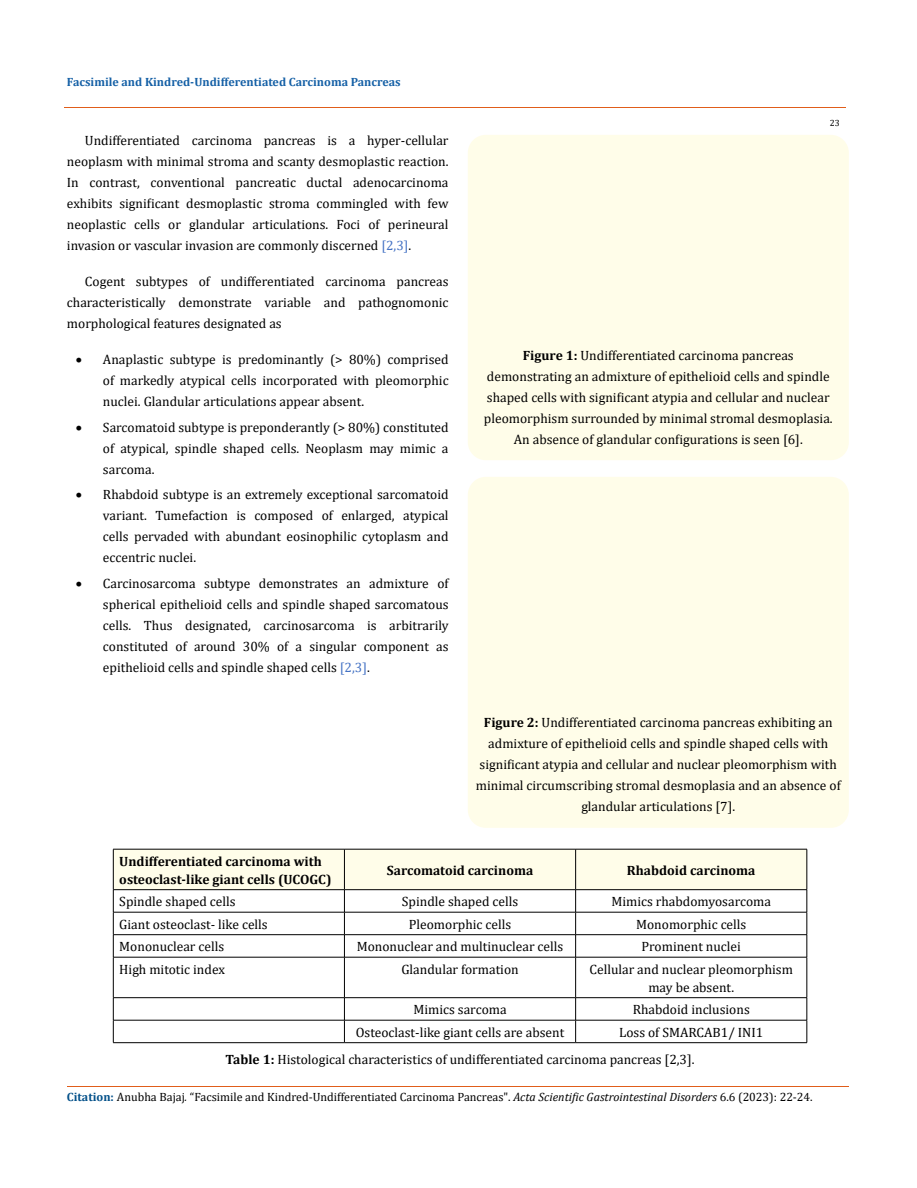
<style>
.page{position:relative;width:917px;height:1188px;background:#fff}
.page>*{position:absolute;margin:0;border:0;box-sizing:border-box;transform-origin:0 0}
.t1{font:13.5px/21px "Cambria";color:#000;text-align:justify}
.t2{font:700 13.5px/18px "Cambria";color:#000}
.t3{font:12px "Cambria";color:#000}
.t4{font:700 12px "Cambria";color:#1560a6}
.t5{font:9px "Cambria";color:#000}
.s1{color:#4472c4}
.s2{font-weight:700}
.s3{font-weight:700;color:#035089}
.s4{font-style:italic}
</style>
<div class="page">
<div style="left:468px;top:135px;width:380px;height:325px;background:#fffde9;border-radius:18px"></div>
<div style="left:468px;top:477px;width:380px;height:351px;background:#fffde9;border-radius:18px"></div>
<svg style="left:113px;top:849px;width:694px;height:108px"></svg>
<hr style="left:113px;top:957px;width:231px;height:1px;background:#000">
<hr style="left:113px;top:957px;width:1px;height:41px;background:#000">
<hr style="left:344px;top:957px;width:231px;height:1px;background:#000">
<hr style="left:344px;top:957px;width:1px;height:41px;background:#000">
<hr style="left:575px;top:957px;width:232px;height:1px;background:#000">
<hr style="left:575px;top:957px;width:1px;height:41px;background:#000">
<hr style="left:806px;top:957px;width:1px;height:41px;background:#000">
<hr style="left:113px;top:997px;width:231px;height:1px;background:#000">
<hr style="left:344px;top:997px;width:231px;height:1px;background:#000">
<hr style="left:575px;top:997px;width:232px;height:1px;background:#000">
<hr style="left:113px;top:1020px;width:231px;height:1px;background:#000">
<svg style="left:113px;top:998px;width:1px;height:44px"></svg>
<hr style="left:344px;top:1020px;width:231px;height:1px;background:#000">
<svg style="left:344px;top:998px;width:1px;height:44px"></svg>
<hr style="left:575px;top:1020px;width:232px;height:1px;background:#000">
<svg style="left:575px;top:998px;width:1px;height:44px"></svg>
<svg style="left:806px;top:998px;width:1px;height:44px"></svg>
<hr style="left:113px;top:1042px;width:231px;height:1px;background:#000">
<hr style="left:344px;top:1042px;width:231px;height:1px;background:#000">
<hr style="left:575px;top:1042px;width:232px;height:1px;background:#000">
<hr style="left:64px;top:108px;width:781px;height:1px;background:#e05d1a">
<hr style="left:67px;top:1086px;width:781px;height:1px;background:#e05d1a">
<p class="t4" style="left:67px;top:73px;width:335px">Facsimile and Kindred-Undifferentiated Carcinoma Pancreas</p>
<p class="t1" style="left:67px;top:130px;width:383px;text-indent:18px">Undifferentiated carcinoma pancreas is a hyper-cellular neoplasm with minimal stroma and scanty desmoplastic reaction.<br>In contrast, conventional pancreatic ductal adenocarcinoma exhibits significant desmoplastic stroma commingled with few neoplastic cells or glandular articulations. Foci of perineural invasion or vascular invasion are commonly discerned <span class="s1">[2,3]</span>.</p>
<p class="t1" style="left:67px;top:271px;width:383px;text-indent:18px">Cogent subtypes of undifferentiated carcinoma pancreas characteristically demonstrate variable and pathognomonic morphological features designated as</p>
<p class="t1" style="left:103px;top:349px;width:347px;text-indent:-27px">• Anaplastic subtype is predominantly (&gt; 80%) comprised of markedly atypical cells incorporated with pleomorphic nuclei. Glandular articulations appear absent.</p>
<p class="t1" style="left:103px;top:417px;width:347px;text-indent:-27px">• Sarcomatoid subtype is preponderantly (&gt; 80%) constituted of atypical, spindle shaped cells. Neoplasm may mimic a sarcoma.</p>
<p class="t1" style="left:103px;top:484px;width:347px;text-indent:-27px">• Rhabdoid subtype is an extremely exceptional sarcomatoid variant. Tumefaction is composed of enlarged, atypical cells pervaded with abundant eosinophilic cytoplasm and eccentric nuclei.</p>
<p class="t1" style="left:103px;top:573px;width:347px;text-indent:-27px">• Carcinosarcoma subtype demonstrates an admixture of spherical epithelioid cells and spindle shaped sarcomatous cells. Thus designated, carcinosarcoma is arbitrarily constituted of around 30% of a singular component as epithelioid cells and spindle shaped cells <span class="s1">[2,3]</span>.</p>
<p class="t5" style="left:829px;top:118px;width:11px">23</p>
<p class="t1" style="left:484px;top:345px;width:350px;text-align:center"><span class="s2">Figure 1:</span> Undifferentiated carcinoma pancreas demonstrating an admixture of epithelioid cells and spindle shaped cells with significant atypia and cellular and nuclear pleomorphism surrounded by minimal stromal desmoplasia.<br>An absence of glandular configurations is seen [6].</p>
<p class="t1" style="left:476px;top:712px;width:366px;text-align:center"><span class="s2">Figure 2:</span> Undifferentiated carcinoma pancreas exhibiting an admixture of epithelioid cells and spindle shaped cells with significant atypia and cellular and nuclear pleomorphism with minimal circumscribing stromal desmoplasia and an absence of glandular articulations [7].</p>
<p class="t2" style="left:119px;top:852px;width:214px">Undifferentiated carcinoma with osteoclast-like giant cells (UCOGC)</p>
<p class="t2" style="left:387px;top:861px;width:148px">Sarcomatoid carcinoma</p>
<p class="t2" style="left:627px;top:861px;width:130px">Rhabdoid carcinoma</p>
<p class="t1" style="left:119px;top:891px;width:118px">Spindle shaped cells</p>
<p class="t1" style="left:402px;top:891px;width:118px">Spindle shaped cells</p>
<p class="t1" style="left:611px;top:891px;width:161px">Mimics rhabdomyosarcoma</p>
<p class="t1" style="left:119px;top:914px;width:150px">Giant osteoclast- like cells</p>
<p class="t1" style="left:409px;top:914px;width:104px">Pleomorphic cells</p>
<p class="t1" style="left:636px;top:914px;width:112px">Monomorphic cells</p>
<p class="t1" style="left:119px;top:936px;width:106px">Mononuclear cells</p>
<p class="t1" style="left:357px;top:936px;width:208px">Mononuclear and multinuclear cells</p>
<p class="t1" style="left:641px;top:936px;width:101px">Prominent nuclei</p>
<p class="t1" style="left:119px;top:959px;width:107px">High mitotic index</p>
<p class="t1" style="left:401px;top:959px;width:119px">Glandular formation</p>
<p class="t1" style="left:589px;top:960px;width:205px;line-height:18px;text-align:center">Cellular and nuclear pleomorphism may be absent.</p>
<p class="t1" style="left:413px;top:999px;width:95px">Mimics sarcoma</p>
<p class="t1" style="left:632px;top:999px;width:119px">Rhabdoid inclusions</p>
<p class="t1" style="left:356px;top:1022px;width:210px">Osteoclast-like giant cells are absent</p>
<p class="t1" style="left:225px;top:1018px;width:539px;line-height:27.2px;text-indent:393px">Loss of SMARCAB1/ INI1<br><span class="s2">Table 1:</span> Histological characteristics of undifferentiated carcinoma pancreas [2,3].</p>
<p class="t3" style="left:67px;top:1090px;width:747px"><span class="s3">Citation:</span> Anubha Bajaj<span class="s4">.</span> “Facsimile and Kindred-Undifferentiated Carcinoma Pancreas". <span class="s4">Acta Scientific Gastrointestinal Disorders</span> 6.6 (2023): 22-24.</p>
</div>
